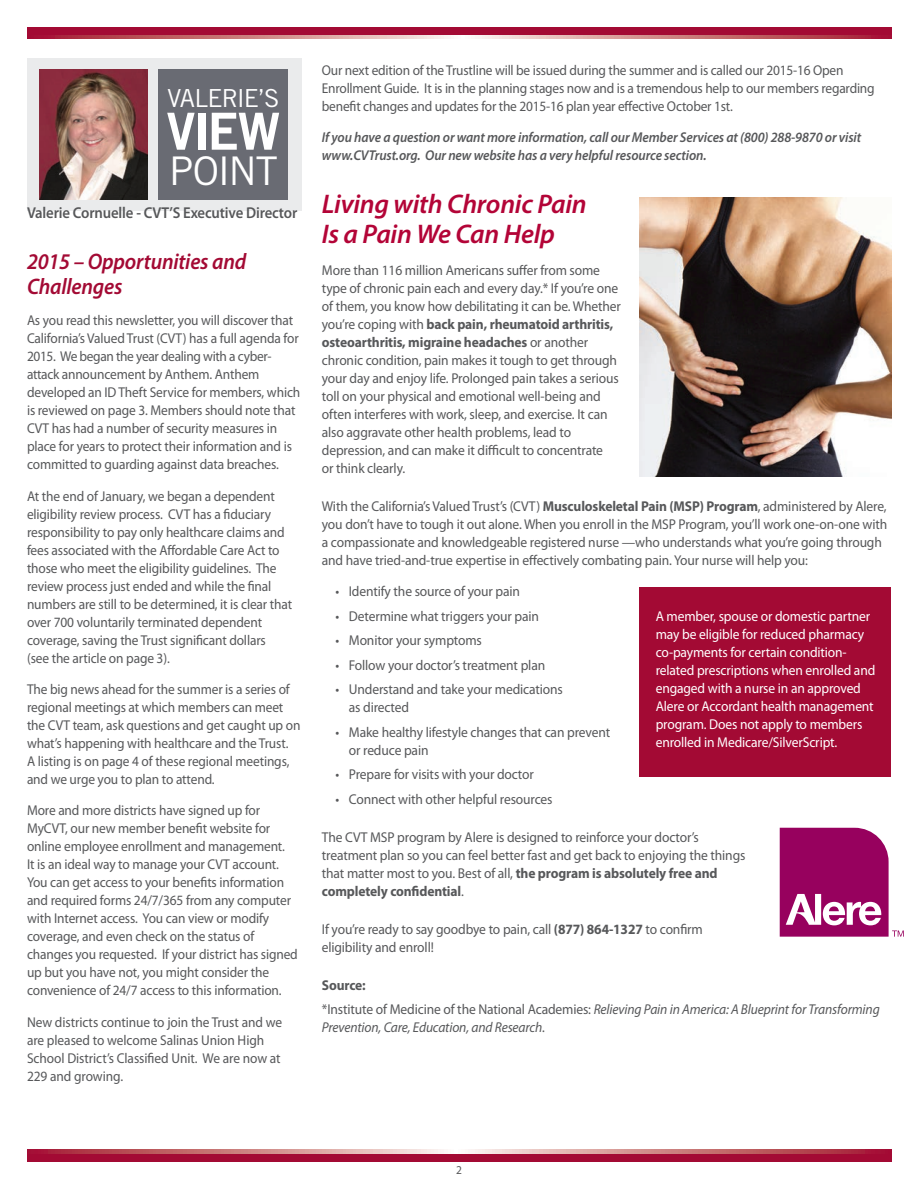
<style>
.page{position:relative;width:917px;height:1188px;background:#fff}
.page>*{position:absolute;margin:0;border:0;box-sizing:border-box;transform-origin:0 0}
.t1{font:51.15px "Trade Gothic Bold Two";color:#fff}
.t2{font:39.45px "Trade Gothic";letter-spacing:-.035em;color:#fff}
.t3{font:italic 600 27px/30px "Myriad Pro";letter-spacing:-.01em;color:#b30437}
.t4{font:24.9px "Trade Gothic";letter-spacing:-.045em;color:#fff}
.t5{font:italic 600 22.5px/25.5px "Myriad Pro";letter-spacing:-.01em;color:#a30a34;scale:.94 1}
.t6{font:600 15.75px "Myriad Pro";letter-spacing:-.01em;color:#57585a;scale:.94 1}
.t7{font:14.25px/18px "Myriad Pro";letter-spacing:-.01em;color:#57585a;scale:.94 1}
.t8{font:14.25px/18px "Myriad Pro";letter-spacing:-.01em;color:#57585a;scale:.95 1}
.t9{font:14.25px/18px "Myriad Pro";letter-spacing:-.01em;color:#fff;scale:.95 1}
.t10{font:italic 600 14.25px/18px "Myriad Pro";letter-spacing:-.01em;color:#57585a;scale:.94 1}
.t11{font:italic 14.25px/24.5px "Myriad Pro";letter-spacing:-.01em;color:#57585a;scale:.95 1}
.t12{font:12px "Myriad Pro";color:#57585a;scale:.95 1}
.s1{font-weight:700}
.s2{font-weight:700;font-style:normal}
.s3{font-style:normal}
</style>
<div class="page">
<svg style="left:27px;top:1149px;width:864px;height:4px;background:#cd8387"></svg>
<div style="left:27px;top:1153px;width:864px;height:8px;background:#a30a34"></div>
<svg style="left:27px;top:35px;width:864px;height:4px;background:#cd8387"></svg>
<div style="left:27px;top:27px;width:864px;height:8px;background:#a30a34"></div>
<div style="left:27px;top:58px;width:275px;height:153px;background:#eaebec"></div>
<div style="left:159px;top:69px;width:129px;height:130px;background:#696b73"></div>
<img style="left:40px;top:69px;width:107px;height:130px">
<img style="left:639px;top:197px;width:252px;height:279px">
<div style="left:639px;top:586px;width:252px;height:190px;background:#a30a34"></div>
<svg style="left:780px;top:827px;width:124px;height:109px"></svg>
<h3 class="t4" style="left:168px;top:83px;width:113px">VALERIE’S</h3>
<h1 class="t1" style="left:167px;top:100px;width:115px">VIEW</h1>
<h2 class="t2" style="left:169px;top:147px;width:110px">POINT</h2>
<p class="t6" style="left:27px;top:204px;width:289px">Valerie Cornuelle - CVT’S Executive Director</p>
<h3 class="t5" style="left:27px;top:249px;width:235px">2015 – Opportunities and<br>Challenges</h3>
<p class="t7" style="left:27px;top:312px;width:292px">As you read this newsletter, you will discover that California’s Valued Trust (CVT) has a full agenda for 2015. We began the year dealing with a cyber&shy;attack announcement by Anthem. Anthem developed an ID Theft Service for members, which is reviewed on page 3. Members should note that CVT has had a number of security measures in place for years to protect their information and is committed to guarding against data breaches.</p>
<p class="t7" style="left:27px;top:487px;width:284px">At the end of January, we began a dependent eligibility review process. CVT has a fiduciary responsibility to pay only healthcare claims and fees associated with the Affordable Care Act to those who meet the eligibility guidelines. The review process just ended and while the final numbers are still to be determined, it is clear that over 700 voluntarily terminated dependent coverage, saving the Trust significant dollars<br>(see the article on page 3).</p>
<p class="t7" style="left:27px;top:680px;width:292px">The big news ahead for the summer is a series of regional meetings at which members can meet the CVT team, ask questions and get caught up on what’s happening with healthcare and the Trust.<br>A listing is on page 4 of these regional meetings, and we urge you to plan to attend.</p>
<p class="t7" style="left:27px;top:801px;width:290px">More and more districts have signed up for MyCVT, our new member benefit website for online employee enrollment and management.<br>It is an ideal way to manage your CVT account.<br>You can get access to your benefits information and required forms 24/7/365 from any computer with Internet access. You can view or modify coverage, and even check on the status of changes you requested. If your district has signed up but you have not, you might consider the convenience of 24/7 access to this information.</p>
<p class="t7" style="left:27px;top:1013px;width:273px">New districts continue to join the Trust and we are pleased to welcome Salinas Union High School District’s Classified Unit. We are now at 229 and growing.</p>
<p class="t7" style="left:322px;top:61px;width:590px">Our next edition of the Trustline will be issued during the summer and is called our 2015-16 Open<br>Enrollment Guide. It is in the planning stages now and is a tremendous help to our members regarding benefit changes and updates for the 2015-16 plan year effective October 1st.</p>
<p class="t10" style="left:322px;top:129px;width:575px">If you have a question or want more information, call our Member Services at (800) 288-9870 or visit www.CVTrust.org. Our new website has a very helpful resource section.</p>
<h3 class="t3" style="left:322px;top:190px;width:266px">Living with Chronic Pain<br>Is a Pain We Can Help</h3>
<p class="t8" style="left:322px;top:261px;width:316px">More than 116 million Americans suffer from some type of chronic pain each and every day.* If you’re one of them, you know how debilitating it can be. Whether you’re coping with <span class="s1">back pain, rheumatoid arthritis, osteoarthritis, migraine headaches</span> or another chronic condition, pain makes it tough to get through your day and enjoy life. Prolonged pain takes a serious toll on your physical and emotional well-being and often interferes with work, sleep, and exercise. It can also aggravate other health problems, lead to depression, and can make it difficult to concentrate<br>or think clearly.</p>
<p class="t8" style="left:322px;top:497px;width:597px">With the California’s Valued Trust’s (CVT) <span class="s1">Musculoskeletal Pain (MSP) Program</span>, administered by Alere, you don’t have to tough it out alone. When you enroll in the MSP Program, you’ll work one-on-one with a compassionate and knowledgeable registered nurse —who understands what you’re going through and have tried-and-true expertise in effectively combating pain. Your nurse will help you:</p>
<p class="t8" style="left:335px;top:582px;width:196px">• Identify the source of your pain</p>
<p class="t8" style="left:335px;top:607px;width:216px">• Determine what triggers your pain</p>
<p class="t8" style="left:335px;top:631px;width:156px">• Monitor your symptoms</p>
<p class="t8" style="left:335px;top:656px;width:222px">• Follow your doctor’s treatment plan</p>
<p class="t8" style="left:349px;top:680px;width:227px;text-indent:-13px">• Understand and take your medications as directed</p>
<p class="t8" style="left:349px;top:723px;width:277px;text-indent:-13px">• Make healthy lifestyle changes that can prevent or reduce pain</p>
<p class="t8" style="left:335px;top:765px;width:210px">• Prepare for visits with your doctor</p>
<p class="t8" style="left:335px;top:790px;width:230px">• Connect with other helpful resources</p>
<p class="t8" style="left:322px;top:828px;width:447px">The CVT MSP program by Alere is designed to reinforce your doctor’s treatment plan so you can feel better fast and get back to enjoying the things that matter most to you. Best of all, <span class="s1">the program is absolutely free and completely confidential</span>.</p>
<p class="t8" style="left:322px;top:920px;width:403px">If you’re ready to say goodbye to pain, call <span class="s1">(877) 864-1327</span> to confirm eligibility and enroll!</p>
<p class="t11" style="left:322px;top:972px;width:589px"><span class="s2">Source:<br></span><span class="s3">*Institute of Medicine of the National Academies:</span> Relieving Pain in America: A Blueprint for Transforming</p>
<p class="t11" style="left:322px;top:1014px;width:237px">Prevention, Care, Education, and Research.</p>
<p class="t9" style="left:656px;top:607px;width:233px">A member, spouse or domestic partner may be eligible for reduced pharmacy co-payments for certain condition&shy;related prescriptions when enrolled and engaged with a nurse in an approved Alere or Accordant health management program. Does not apply to members enrolled in Medicare/SilverScript.</p>
<p class="t12" style="left:456px;top:1162px;width:8px">2</p>
</div>
